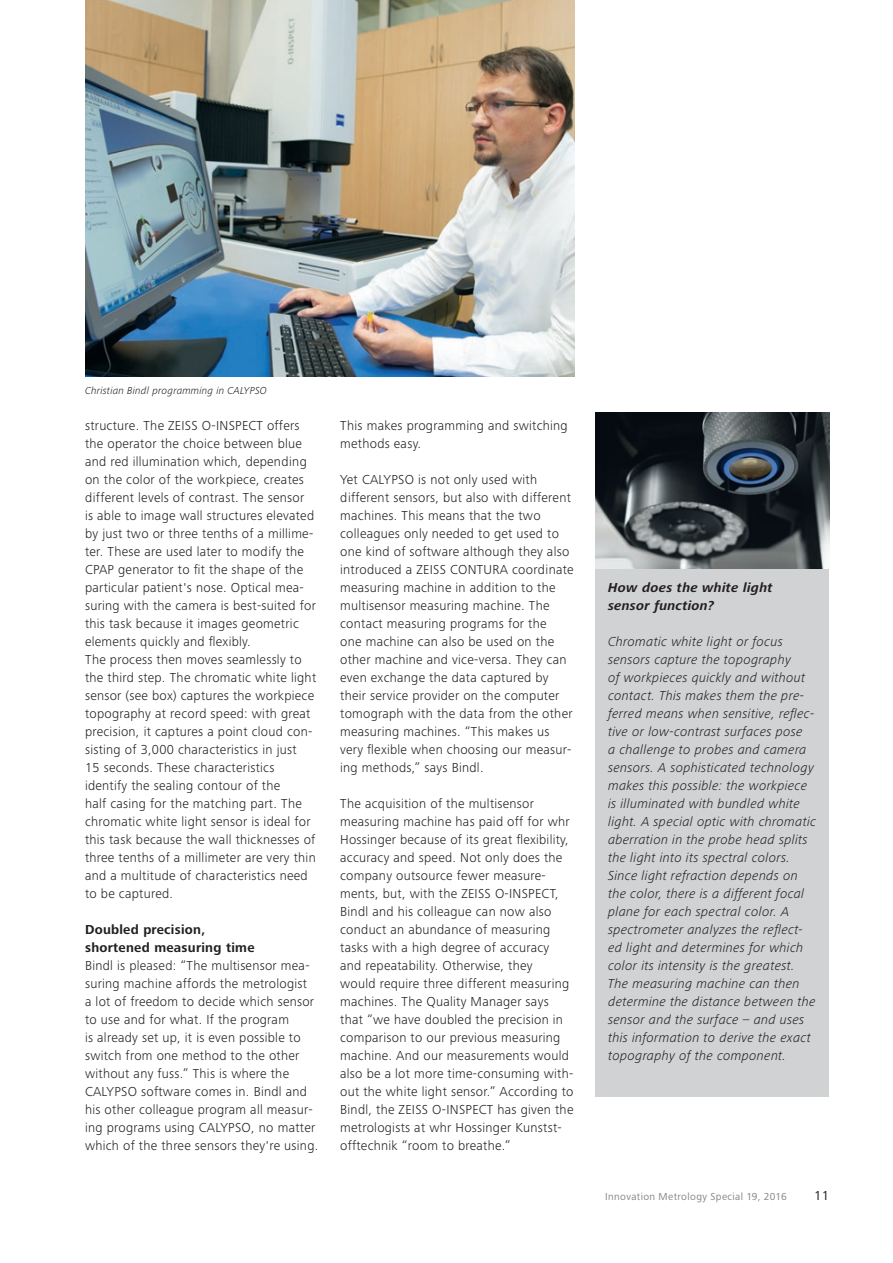
<style>
.page{position:relative;width:893px;height:1263px;background:#fff}
.page>*{position:absolute;margin:0;border:0;box-sizing:border-box;transform-origin:0 0}
.t1{font:300 13.5px/18px "Zeiss Frutiger Next Pro";letter-spacing:.02em;color:#231f20}
.t2{font:italic 300 13.5px/18px "Zeiss Frutiger Next Pro";letter-spacing:.02em;color:#231f20}
.t3{font:700 13.5px/18px "Zeiss Frutiger Next Pro";letter-spacing:.02em;color:#231f20}
.t4{font:italic 700 13.5px/18px "Zeiss Frutiger Next Pro";letter-spacing:.02em;color:#231f20}
.t5{font:13.5px "Zeiss Frutiger Next Pro";color:#231f20}
.t6{font:italic 300 10.5px "Zeiss Frutiger Next Pro";letter-spacing:.02em;color:#231f20}
.t7{font:10.5px "Zeiss Frutiger Next Pro";letter-spacing:.035em;color:#808285}
</style>
<div class="page">
<div style="left:595px;top:544px;width:234px;height:552px;background:#d1d2d4"></div>
<img style="left:595px;top:412px;width:234px;height:157px">
<img style="left:85px;top:0;width:489px;height:376px">
<p class="t6" style="left:85px;top:385px;width:183px">Christian Bindl programming in CALYPSO</p>
<p class="t1" style="left:85px;top:417px;width:233px">structure. The ZEISS O-INSPECT offers the operator the choice between blue and red illumination which, depending on the color of the workpiece, creates different levels of contrast. The sensor<br>is able to image wall structures elevated by just two or three tenths of a millime&shy;ter. These are used later to modify the CPAP generator to fit the shape of the particular patient's nose. Optical mea&shy;suring with the camera is best-suited for this task because it images geometric elements quickly and flexibly.<br>The process then moves seamlessly to the third step. The chromatic white light sensor (see box) captures the workpiece topography at record speed: with great precision, it captures a point cloud con&shy;sisting of 3,000 characteristics in just<br>15 seconds. These characteristics identify the sealing contour of the<br>half casing for the matching part. The chromatic white light sensor is ideal for this task because the wall thicknesses of three tenths of a millimeter are very thin and a multitude of characteristics need to be captured.</p>
<p class="t3" style="left:85px;top:920px;width:171px">Doubled precision, shortened measuring time</p>
<p class="t1" style="left:85px;top:956px;width:235px">Bindl is pleased: “The multisensor mea&shy;suring machine affords the metrologist<br>a lot of freedom to decide which sensor to use and for what. If the program<br>is already set up, it is even possible to switch from one method to the other without any fuss.” This is where the CALYPSO software comes in. Bindl and his other colleague program all measur&shy;ing programs using CALYPSO, no matter which of the three sensors they're using.</p>
<p class="t1" style="left:340px;top:416px;width:229px">This makes programming and switching methods easy.</p>
<p class="t1" style="left:340px;top:470px;width:235px">Yet CALYPSO is not only used with different sensors, but also with different machines. This means that the two colleagues only needed to get used to one kind of software although they also introduced a ZEISS CONTURA coordinate measuring machine in addition to the multisensor measuring machine. The contact measuring programs for the<br>one machine can also be used on the other machine and vice-versa. They can even exchange the data captured by their service provider on the computer tomograph with the data from the other measuring machines. “This makes us very flexible when choosing our measur&shy;ing methods,” says Bindl.</p>
<p class="t1" style="left:340px;top:794px;width:235px">The acquisition of the multisensor measuring machine has paid off for whr Hossinger because of its great flexibility, accuracy and speed. Not only does the company outsource fewer measure&shy;ments, but, with the ZEISS O-INSPECT, Bindl and his colleague can now also conduct an abundance of measuring tasks with a high degree of accuracy and repeatability. Otherwise, they<br>would require three different measuring machines. The Quality Manager says that “we have doubled the precision in comparison to our previous measuring machine. And our measurements would also be a lot more time-consuming with&shy;out the white light sensor.” According to Bindl, the ZEISS O-INSPECT has given the metrologists at whr Hossinger Kunstst&shy;offtechnik “room to breathe.”</p>
<p class="t4" style="left:608px;top:579px;width:166px">How does the white light sensor function?</p>
<p class="t2" style="left:608px;top:633px;width:210px">Chromatic white light or focus sensors capture the topography<br>of workpieces quickly and without contact. This makes them the pre&shy;ferred means when sensitive, reflec&shy;tive or low-contrast surfaces pose<br>a challenge to probes and camera sensors. A sophisticated technology makes this possible: the workpiece is illuminated with bundled white light. A special optic with chromatic aberration in the probe head splits the light into its spectral colors.<br>Since light refraction depends on the color, there is a different focal plane for each spectral color. A spectrometer analyzes the reflect&shy;ed light and determines for which color its intensity is the greatest.<br>The measuring machine can then determine the distance between the sensor and the surface – and uses this information to derive the exact topography of the component.</p>
<p class="t7" style="left:605px;top:1191px;width:183px">Innovation Metrology Special 19, 2016</p>
<p class="t5" style="left:814px;top:1188px;width:16px">11</p>
</div>
